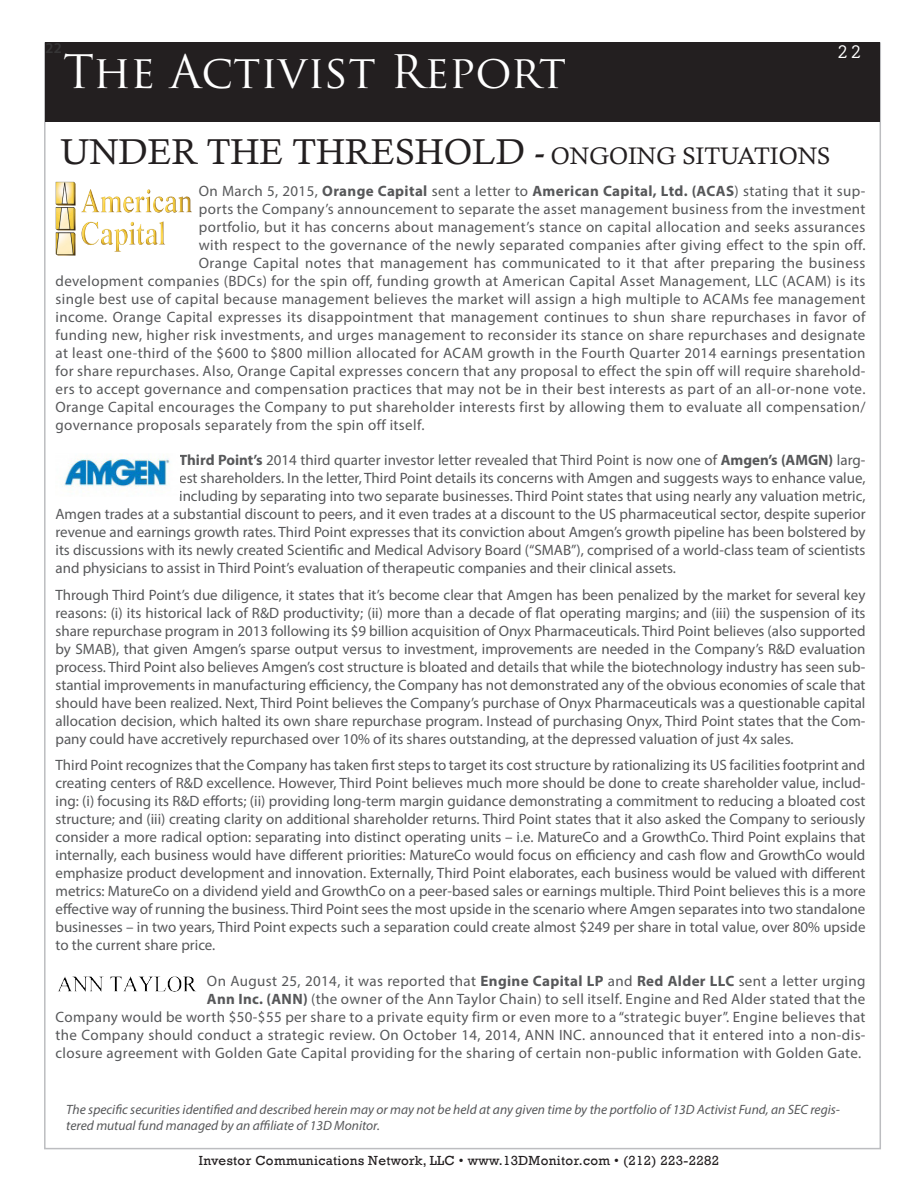
<style>
.page{position:relative;width:918px;height:1188px;background:#fff}
.page>*{position:absolute;margin:0;border:0;box-sizing:border-box;transform-origin:0 0}
.t1{font:45px "Trajan Pro";color:#fff}
.t2{font:36px "Calisto";color:#231f20}
.t3{font:700 21px "Prestige Elite Std";color:#fff}
.t4{font:15px/18px "Myriad Pro";letter-spacing:.025em;color:#57585a;text-align:justify}
.t5{font:15px "Myriad Pro";color:#57585a}
.t6{font:600 15px "Myriad Pro";color:#363536}
.t7{font:italic 13.5px/16.2px "Myriad Pro";color:#57585a}
.t8{font:13.5px "Rockwell";letter-spacing:.025em;color:#231f20}
.s1{font-size:24px}
.s2{font-weight:700}
</style>
<div class="page">
<div style="left:46px;top:42px;width:834px;height:80px;background:#231f20"></div>
<img style="left:61px;top:458px;width:109px;height:32px">
<img style="left:56px;top:182px;width:136px;height:32px">
<img style="left:58px;top:976px;width:138px;height:16px">
<p class="t6" style="left:46px;top:39px;width:18px">22</p>
<h1 class="t1" style="left:63px;top:43px;width:505px">The Activist Report</h1>
<h3 class="t3" style="left:837px;top:40px;width:27px">22</h3>
<p class="t2" style="left:60px;top:131px;width:772px">UNDER THE THRESHOLD - <span class="s1">ONGOING SITUATIONS</span></p>
<p class="t4" style="left:199px;top:182px;width:668px">On March 5, 2015, <span class="s2">Orange Capital</span> sent a letter to <span class="s2">American Capital, Ltd. (ACAS</span>) stating that it sup-</p>
<p class="t4" style="left:199px;top:200px;width:668px">ports the Company’s announcement to separate the asset management business from the investment</p>
<p class="t4" style="left:199px;top:218px;width:668px">portfolio, but it has concerns about management’s stance on capital allocation and seeks assurances</p>
<p class="t4" style="left:199px;top:236px;width:668px">with respect to the governance of the newly separated companies after giving effect to the spin off.</p>
<p class="t4" style="left:199px;top:254px;width:668px">Orange Capital notes that management has communicated to it that after preparing the business</p>
<p class="t4" style="left:56px;top:272px;width:811px">development companies (BDCs) for the spin off, funding growth at American Capital Asset Management, LLC (ACAM) is its</p>
<p class="t4" style="left:56px;top:290px;width:812px">single best use of capital because management believes the market will assign a high multiple to ACAMs fee management</p>
<p class="t4" style="left:56px;top:308px;width:812px">income. Orange Capital expresses its disappointment that management continues to shun share repurchases in favor of</p>
<p class="t4" style="left:56px;top:326px;width:811px">funding new, higher risk investments, and urges management to reconsider its stance on share repurchases and designate</p>
<p class="t4" style="left:56px;top:344px;width:812px">at least one-third of the $600 to $800 million allocated for ACAM growth in the Fourth Quarter 2014 earnings presentation</p>
<p class="t4" style="left:56px;top:362px;width:812px">for share repurchases. Also, Orange Capital expresses concern that any proposal to effect the spin off will require sharehold-</p>
<p class="t4" style="left:56px;top:380px;width:811px">ers to accept governance and compensation practices that may not be in their best interests as part of an all-or-none vote.</p>
<p class="t4" style="left:56px;top:398px;width:812px">Orange Capital encourages the Company to put shareholder interests first by allowing them to evaluate all compensation/</p>
<p class="t4" style="left:56px;top:416px;width:370px">governance proposals separately from the spin off itself.</p>
<p class="t5" style="left:179px;top:451px;width:688px"><span class="s2">Third Point’s</span> 2014 third quarter investor letter revealed that Third Point is now one of <span class="s2">Amgen’s (AMGN)</span> larg-</p>
<p class="t5" style="left:179px;top:469px;width:688px">est shareholders. In the letter, Third Point details its concerns with Amgen and suggests ways to enhance value,</p>
<p class="t5" style="left:179px;top:487px;width:688px">including by separating into two separate businesses. Third Point states that using nearly any valuation metric,</p>
<p class="t5" style="left:56px;top:505px;width:812px">Amgen trades at a substantial discount to peers, and it even trades at a discount to the US pharmaceutical sector, despite superior</p>
<p class="t5" style="left:56px;top:523px;width:812px">revenue and earnings growth rates. Third Point expresses that its conviction about Amgen’s growth pipeline has been bolstered by</p>
<p class="t5" style="left:56px;top:541px;width:812px">its discussions with its newly created Scientific and Medical Advisory Board (“SMAB”), comprised of a world-class team of scientists</p>
<p class="t5" style="left:56px;top:559px;width:622px">and physicians to assist in Third Point’s evaluation of therapeutic companies and their clinical assets.</p>
<p class="t4" style="left:56px;top:585px;width:812px">Through Third Point’s due diligence, it states that it’s become clear that Amgen has been penalized by the market for several key reasons: (i) its historical lack of R&amp;D productivity; (ii) more than a decade of flat operating margins; and (iii) the suspension of its share repurchase program in 2013 following its $9 billion acquisition of Onyx Pharmaceuticals. Third Point believes (also supported by SMAB), that given Amgen’s sparse output versus to investment, improvements are needed in the Company’s R&amp;D evaluation process. Third Point also believes Amgen’s cost structure is bloated and details that while the biotechnology industry has seen sub&shy;stantial improvements in manufacturing efficiency, the Company has not demonstrated any of the obvious economies of scale that should have been realized. Next, Third Point believes the Company’s purchase of Onyx Pharmaceuticals was a questionable capital allocation decision, which halted its own share repurchase program. Instead of purchasing Onyx, Third Point states that the Com&shy;pany could have accretively repurchased over 10% of its shares outstanding, at the depressed valuation of just 4x sales.</p>
<p class="t4" style="left:56px;top:756px;width:812px">Third Point recognizes that the Company has taken first steps to target its cost structure by rationalizing its US facilities footprint and creating centers of R&amp;D excellence. However, Third Point believes much more should be done to create shareholder value, includ&shy;ing: (i) focusing its R&amp;D efforts; (ii) providing long-term margin guidance demonstrating a commitment to reducing a bloated cost structure; and (iii) creating clarity on additional shareholder returns. Third Point states that it also asked the Company to seriously consider a more radical option: separating into distinct operating units – i.e. MatureCo and a GrowthCo. Third Point explains that internally, each business would have different priorities: MatureCo would focus on efficiency and cash flow and GrowthCo would emphasize product development and innovation. Externally, Third Point elaborates, each business would be valued with different metrics: MatureCo on a dividend yield and GrowthCo on a peer-based sales or earnings multiple. Third Point believes this is a more effective way of running the business. Third Point sees the most upside in the scenario where Amgen separates into two standalone businesses – in two years, Third Point expects such a separation could create almost $249 per share in total value, over 80% upside to the current share price.</p>
<p class="t4" style="left:56px;top:971px;width:812px;text-align:right">On August 25, 2014, it was reported that <span class="s2">Engine Capital LP</span> and <span class="s2">Red Alder LLC</span> sent a letter urging<br><span class="s2">Ann Inc. (ANN)</span> (the owner of the Ann Taylor Chain) to sell itself. Engine and Red Alder stated that the<br>Company would be worth $50-$55 per share to a private equity firm or even more to a “strategic buyer”. Engine believes that the Company should conduct a strategic review. On October 14, 2014, ANN INC. announced that it entered into a non-dis&shy;closure agreement with Golden Gate Capital providing for the sharing of certain non-public information with Golden Gate.</p>
<p class="t7" style="left:66px;top:1101px;width:775px">The specific securities identified and described herein may or may not be held at any given time by the portfolio of 13D Activist Fund, an SEC regis&shy;tered mutual fund managed by an affiliate of 13D Monitor.</p>
<p class="t8" style="left:199px;top:1153px;width:522px">Investor Communications Network, LLC • www.13DMonitor.com • (212) 223-2282</p>
</div>
